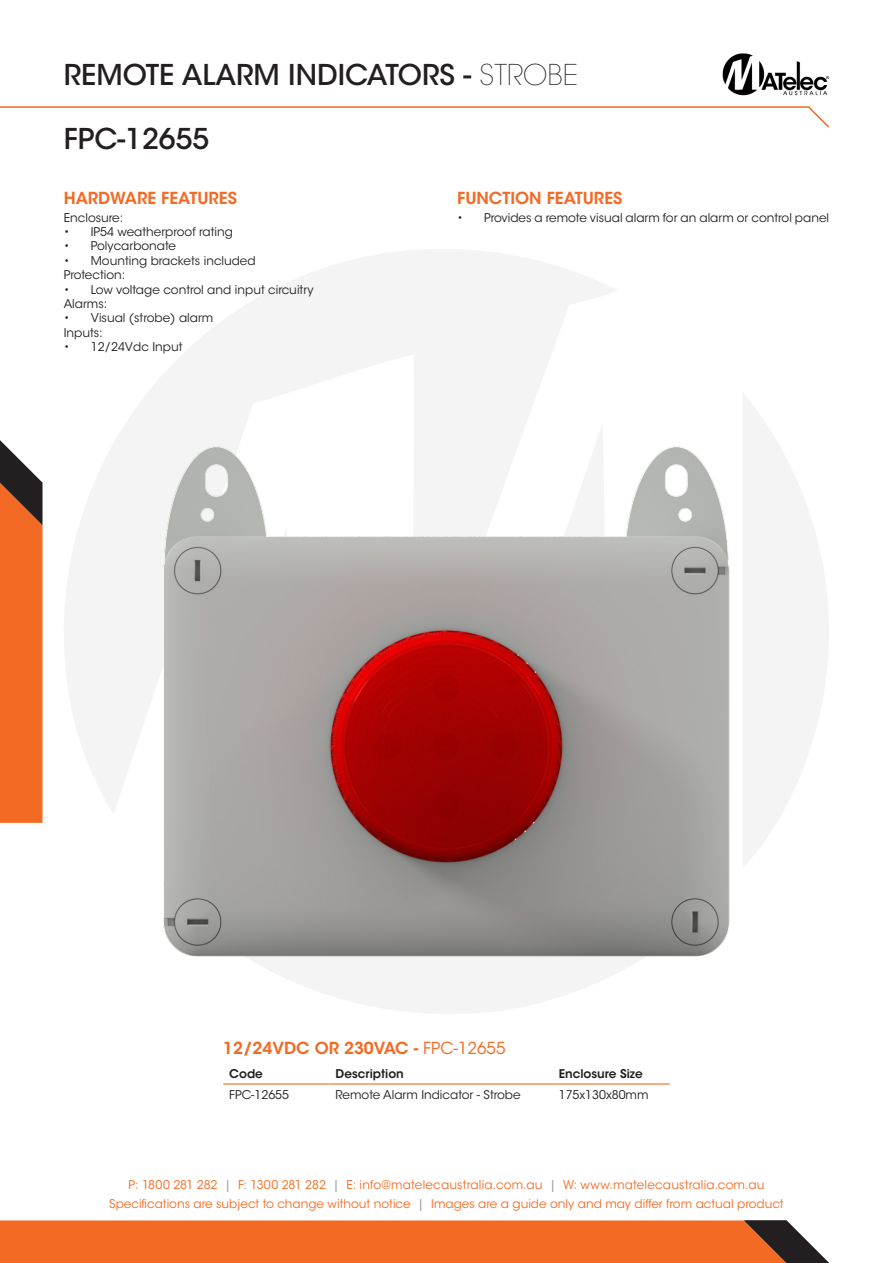
<style>
.page{position:relative;width:893px;height:1263px;background:#fff}
.page>*{position:absolute;margin:0;border:0;box-sizing:border-box;transform-origin:0 0}
.t1{font:500 28.5px "ITC Avant Garde Std";color:#231f20}
.t2{font:600 16.5px "ITC Avant Garde Std";color:#f36a24}
.t3{font:12px "ITC Avant Garde Std";color:#231f20}
.t4{font:12px "ITC Avant Garde Std";color:#f36a24}
.t5{font:600 12px "ITC Avant Garde Std";color:#231f20}
.s1{font-weight:200}
.s2{font-weight:400}
.s3{color:#939598}
</style>
<div class="page">
<svg style="left:743px;top:393px;width:86px;height:474px"></svg>
<svg style="left:248px;top:957px;width:396px;height:57px;fill:#f4f4f4"></svg>
<svg style="left:64px;top:249px;width:552px;height:564px;fill:#f4f4f4"></svg>
<hr style="left:223px;top:1083px;width:107px;height:1px;background:#f36c21">
<hr style="left:330px;top:1083px;width:223px;height:1px;background:#f36c21">
<hr style="left:553px;top:1083px;width:117px;height:1px;background:#f36c21">
<hr style="left:0;top:106px;width:809px;height:2px;background:#f36a24">
<svg style="left:806px;top:106px;width:23px;height:22px"></svg>
<svg style="left:0;top:1220px;width:829px;height:43px;background:#e86b2b"></svg>
<svg style="left:0;top:440px;width:43px;height:383px;background:#dd6c32"></svg>
<img style="left:163px;top:446px;width:567px;height:511px">
<img style="left:723px;top:54px;width:106px;height:42px">
<p class="t1" style="left:64px;top:57px;width:516px">REMOTE ALARM INDICATORS - <span class="s1">STROBE</span></p>
<p class="t1" style="left:64px;top:121px;width:147px">FPC-12655</p>
<p class="t2" style="left:64px;top:187px;width:175px">HARDWARE FEATURES</p>
<p class="t3" style="left:64px;top:210px;width:61px">Enclosure:</p>
<p class="t3" style="left:64px;top:224px;width:171px">• IP54 weatherproof rating</p>
<p class="t3" style="left:64px;top:239px;width:114px">• Polycarbonate</p>
<p class="t3" style="left:64px;top:253px;width:193px">• Mounting brackets included</p>
<p class="t3" style="left:64px;top:267px;width:63px">Protection:</p>
<p class="t3" style="left:64px;top:282px;width:251px">• Low voltage control and input circuitry</p>
<p class="t3" style="left:64px;top:296px;width:45px">Alarms:</p>
<p class="t3" style="left:64px;top:311px;width:151px">• Visual (strobe) alarm</p>
<p class="t3" style="left:64px;top:325px;width:40px">Inputs:</p>
<p class="t3" style="left:64px;top:339px;width:120px">• 12/24Vdc Input</p>
<p class="t2" style="left:457px;top:187px;width:167px">FUNCTION FEATURES</p>
<p class="t3" style="left:457px;top:210px;width:374px">• Provides a remote visual alarm for an alarm or control panel</p>
<p class="t2" style="left:223px;top:1037px;width:284px">12/24VDC OR 230VAC - <span class="s2">FPC-12655</span></p>
<p class="t5" style="left:229px;top:1066px;width:35px">Code</p>
<p class="t5" style="left:336px;top:1066px;width:70px">Description</p>
<p class="t5" style="left:559px;top:1066px;width:85px">Enclosure Size</p>
<p class="t3" style="left:229px;top:1087px;width:61px">FPC-12655</p>
<p class="t3" style="left:336px;top:1087px;width:187px">Remote Alarm Indicator - Strobe</p>
<p class="t3" style="left:559px;top:1087px;width:91px">175x130x80mm</p>
<p class="t4" style="left:129px;top:1177px;width:637px">P: 1800 281 282 <span class="s3">|</span> F: 1300 281 282 <span class="s3">|</span> E: info@matelecaustralia.com.au <span class="s3">|</span> W: www.matelecaustralia.com.au</p>
<p class="t4" style="left:109px;top:1196px;width:676px">Specifications are subject to change without notice <span class="s3">|</span> Images are a guide only and may differ from actual product</p>
</div>
